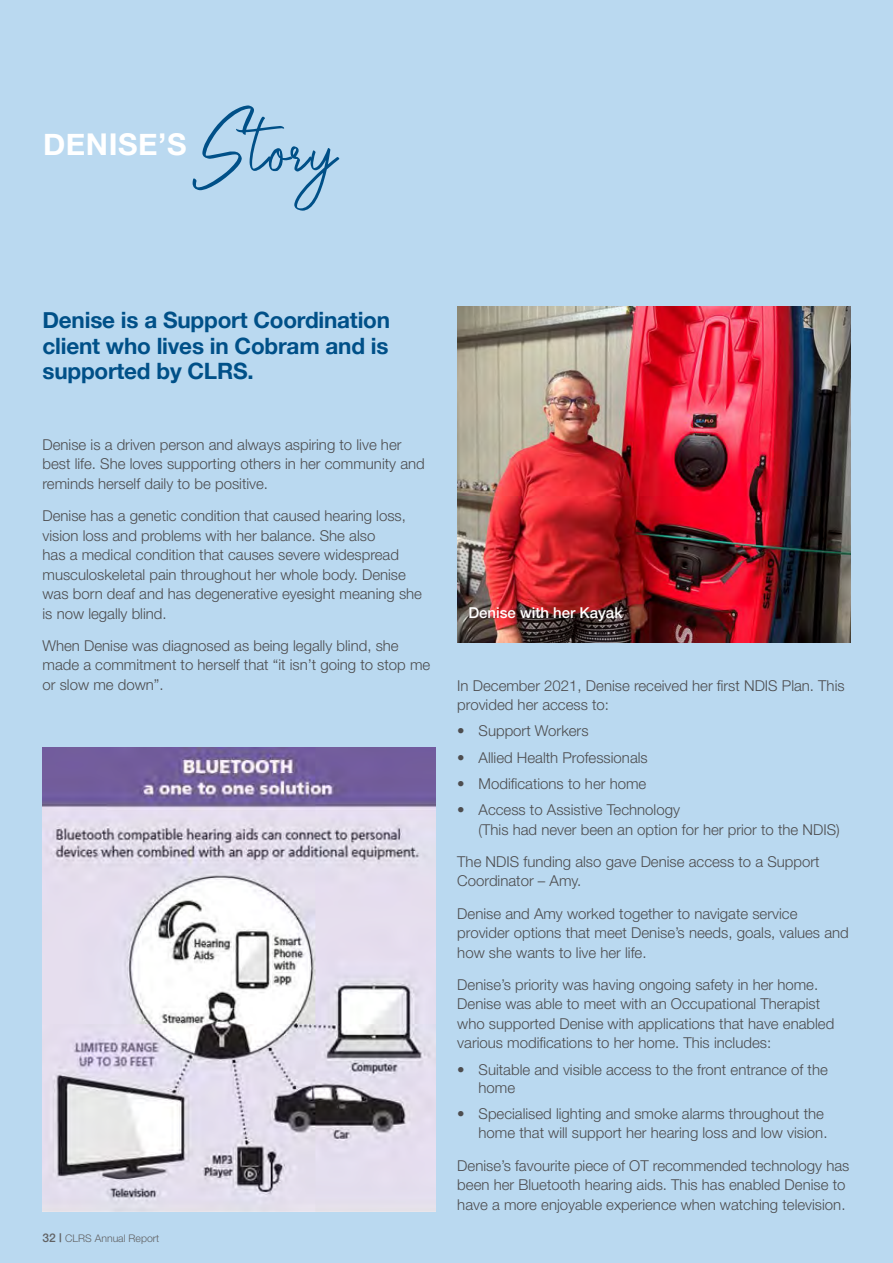
<style>
.page{position:relative;width:893px;height:1263px;background:#bad9f0}
.page>*{position:absolute;margin:0;border:0;box-sizing:border-box;transform-origin:0 0}
.t1{font:82.5px "Blackpool Blackpool";letter-spacing:.02em;color:#005088}
.t2{font:700 30px "Helvetica Neue";letter-spacing:.02em;color:#fff}
.t3{font:700 22.5px/25.5px "Helvetica Neue";letter-spacing:-.01em;color:#005088;text-align:justify}
.t4{font:300 15px/19.5px "Helvetica Neue";color:#4d4d4f}
.t5{font:500 15px "Helvetica Neue";color:#fff}
.t6{font:300 10.5px "Helvetica Neue";color:#616264}
.s1{font-weight:500;font-size:12px}
</style>
<div class="page">
<img style="left:43px;top:747px;width:393px;height:465px">
<img style="left:457px;top:306px;width:393px;height:336px">
<h1 class="t1" style="left:193px;top:93px;width:145px">Story</h1>
<h2 class="t2" style="left:43px;top:126px;width:145px">DENISE’S</h2>
<h3 class="t3" style="left:43px;top:307px;width:349px">Denise is a Support Coordination client who lives in Cobram and is supported by CLRS.</h3>
<p class="t4" style="left:43px;top:434px;width:384px">Denise is a driven person and always aspiring to live her best life. She loves supporting others in her community and reminds herself daily to be positive.</p>
<p class="t4" style="left:43px;top:505px;width:381px">Denise has a genetic condition that caused hearing loss, vision loss and problems with her balance. She also<br>has a medical condition that causes severe widespread musculoskeletal pain throughout her whole body. Denise was born deaf and has degenerative eyesight meaning she is now legally blind.</p>
<p class="t4" style="left:43px;top:635px;width:389px">When Denise was diagnosed as being legally blind, she made a commitment to herself that “it isn’t going to stop me or slow me down”.</p>
<p class="t6" style="left:43px;top:1229px;width:118px"><span class="s1">32 |</span> CLRS Annual Report</p>
<p class="t5" style="left:468px;top:603px;width:155px">Denise with her Kayak</p>
<p class="t4" style="left:457px;top:675px;width:389px">In December 2021, Denise received her first NDIS Plan. This provided her access to:</p>
<p class="t4" style="left:457px;top:720px;width:133px">• Support Workers</p>
<p class="t4" style="left:457px;top:747px;width:192px">• Allied Health Professionals</p>
<p class="t4" style="left:457px;top:773px;width:191px">• Modifications to her home</p>
<p class="t4" style="left:479px;top:799px;width:363px;text-indent:-21px">• Access to Assistive Technology<br>(This had never been an option for her prior to the NDIS)</p>
<p class="t4" style="left:457px;top:851px;width:364px">The NDIS funding also gave Denise access to a Support<br>Coordinator – Amy.</p>
<p class="t4" style="left:457px;top:903px;width:393px">Denise and Amy worked together to navigate service provider options that meet Denise’s needs, goals, values and how she wants to live her life.</p>
<p class="t4" style="left:457px;top:974px;width:379px">Denise’s priority was having ongoing safety in her home.<br>Denise was able to meet with an Occupational Therapist who supported Denise with applications that have enabled various modifications to her home. This includes:</p>
<p class="t4" style="left:479px;top:1059px;width:351px;line-height:18px;text-indent:-21px">• Suitable and visible access to the front entrance of the home</p>
<p class="t4" style="left:457px;top:1103px;width:372px;text-align:right">• Specialised lighting and smoke alarms throughout the home that will support her hearing loss and low vision.</p>
<p class="t4" style="left:457px;top:1155px;width:394px">Denise’s favourite piece of OT recommended technology has been her Bluetooth hearing aids. This has enabled Denise to have a more enjoyable experience when watching television.</p>
</div>
